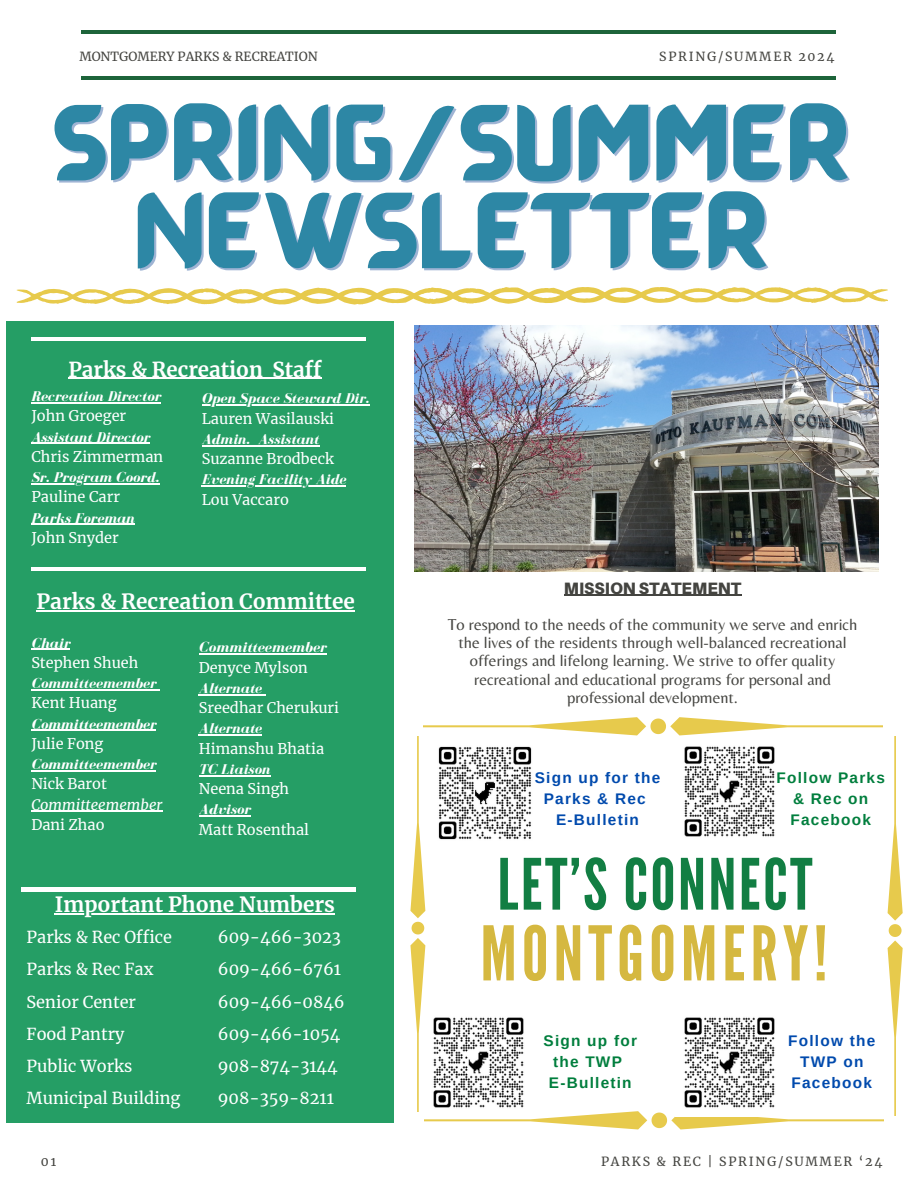
<style>
.page{position:relative;width:918px;height:1188px;background:#fff}
.page>*{position:absolute;margin:0;border:0;box-sizing:border-box;transform-origin:0 0}
.t1{font:80.4px "BARABARA Regular";color:#2d87a5}
.t2{font:75.15px "League Gothic";letter-spacing:.07em;color:#d5b840}
.t3{font:70.5px "League Gothic";letter-spacing:.035em;color:#127e43}
.t4{font:700 20.7px "Merriweather";color:#fff}
.t5{font:700 20.4px "Merriweather";color:#fff}
.t6{font:900 16.5px "Aileron";color:#444440}
.t7{font:16.35px/18.5px "Belleza";color:#444440;text-align:center}
.t8{font:16.35px "Merriweather";color:#fff}
.t9{font:700 15.3px/20.7px "Arimo";letter-spacing:.08em;color:#004aad;text-align:center}
.t10{font:700 15.3px/20.7px "Arimo";letter-spacing:.08em;color:#007e3d;text-align:center}
.t11{font:italic 700 14.85px "Bodoni FLF";color:#fff}
.t12{font:italic 700 14.55px "Bodoni FLF";color:#fff}
.t13{font:14.55px "Merriweather";color:#fff}
.t14{font:italic 14.55px "Merriweather";color:#fff}
.t15{font:12.45px "Merriweather";letter-spacing:.14em;color:#444440}
.t16{font:12.45px "Merriweather";color:#444440}
</style>
<div class="page">
<hr style="left:81px;top:76px;width:755px;height:4px;background:#1d643a">
<hr style="left:81px;top:30px;width:755px;height:3px;background:#1d643a">
<img style="left:415px;top:325px;width:463px;height:247px">
<svg style="left:410px;top:717px;width:492px;height:412px"></svg>
<div style="left:6px;top:322px;width:387px;height:801px;background:#259e65"></div>
<hr style="left:31px;top:567px;width:334px;height:4px;background:#fff">
<hr style="left:21px;top:888px;width:334px;height:3px;background:#fff">
<hr style="left:31px;top:337px;width:334px;height:4px;background:#fff">
<svg style="left:16px;top:287px;width:872px;height:18px"></svg>
<img style="left:424px;top:1008px;width:108px;height:108px">
<img style="left:429px;top:737px;width:108px;height:108px">
<img style="left:676px;top:738px;width:108px;height:108px">
<img style="left:676px;top:1008px;width:108px;height:108px">
<hr style="left:199px;top:653px;width:127px;height:2px;background:#fff">
<hr style="left:199px;top:694px;width:63px;height:1px;background:#fff">
<hr style="left:199px;top:734px;width:63px;height:2px;background:#fff">
<hr style="left:199px;top:775px;width:71px;height:1px;background:#fff">
<hr style="left:199px;top:815px;width:52px;height:2px;background:#fff">
<hr style="left:564px;top:595px;width:177px;height:1px;background:#444440">
<hr style="left:55px;top:914px;width:280px;height:1px;background:#fff">
<hr style="left:68px;top:378px;width:195px;height:1px;background:#fff">
<hr style="left:273px;top:378px;width:49px;height:1px;background:#fff">
<hr style="left:31px;top:402px;width:130px;height:1px;background:#fff">
<hr style="left:31px;top:443px;width:119px;height:1px;background:#fff">
<hr style="left:31px;top:483px;width:128px;height:1px;background:#fff">
<hr style="left:31px;top:524px;width:104px;height:1px;background:#fff">
<hr style="left:202px;top:405px;width:167px;height:1px;background:#fff">
<hr style="left:202px;top:445px;width:48px;height:1px;background:#fff">
<hr style="left:258px;top:445px;width:61px;height:1px;background:#fff">
<hr style="left:202px;top:486px;width:144px;height:1px;background:#fff">
<hr style="left:37px;top:610px;width:318px;height:1px;background:#fff">
<hr style="left:31px;top:649px;width:39px;height:1px;background:#fff">
<hr style="left:31px;top:689px;width:125px;height:1px;background:#fff">
<hr style="left:31px;top:730px;width:125px;height:1px;background:#fff">
<hr style="left:31px;top:770px;width:125px;height:1px;background:#fff">
<hr style="left:31px;top:811px;width:132px;height:1px;background:#fff">
<p class="t16" style="left:79px;top:49px;width:240px">MONTGOMERY PARKS &amp; RECREATION</p>
<p class="t15" style="left:659px;top:49px;width:177px">SPRING/SUMMER 2024</p>
<p class="t1" style="left:52px;top:88px;width:800px">SPRING/SUMMER</p>
<p class="t1" style="left:134px;top:176px;width:637px">NEWSLETTER</p>
<p class="t5" style="left:68px;top:357px;width:255px">Parks &amp; Recreation Staff</p>
<p class="t12" style="left:31px;top:389px;width:131px">Recreation Director</p>
<p class="t13" style="left:31px;top:407px;width:96px">John Groeger</p>
<p class="t12" style="left:31px;top:429px;width:120px">Assistant Director</p>
<p class="t13" style="left:31px;top:448px;width:133px">Chris Zimmerman</p>
<p class="t12" style="left:31px;top:470px;width:130px">Sr. Program Coord.</p>
<p class="t13" style="left:31px;top:488px;width:90px">Pauline Carr</p>
<p class="t12" style="left:31px;top:510px;width:105px">Parks Foreman</p>
<p class="t13" style="left:31px;top:529px;width:89px">John Snyder</p>
<p class="t12" style="left:202px;top:391px;width:169px">Open Space Steward Dir.</p>
<p class="t13" style="left:202px;top:409px;width:134px">Lauren Wasilauski</p>
<p class="t12" style="left:202px;top:431px;width:119px">Admin. Assistant</p>
<p class="t13" style="left:202px;top:450px;width:134px">Suzanne Brodbeck</p>
<p class="t12" style="left:202px;top:472px;width:146px">Evening Facility Aide</p>
<p class="t13" style="left:202px;top:490px;width:89px">Lou Vaccaro</p>
<p class="t4" style="left:37px;top:589px;width:320px">Parks &amp; Recreation Committee</p>
<p class="t12" style="left:31px;top:635px;width:40px">Chair</p>
<h4 class="t13" style="left:31px;top:653px;width:109px">Stephen Shueh</h4>
<p class="t12" style="left:31px;top:675px;width:126px">Committeemember</p>
<p class="t13" style="left:31px;top:694px;width:87px">Kent Huang</p>
<p class="t12" style="left:31px;top:716px;width:126px">Committeemember</p>
<p class="t13" style="left:31px;top:734px;width:74px">Julie Fong</p>
<p class="t12" style="left:31px;top:756px;width:126px">Committeemember</p>
<p class="t13" style="left:31px;top:775px;width:77px">Nick Barot</p>
<p class="t14" style="left:31px;top:795px;width:133px">Committeemember</p>
<p class="t13" style="left:31px;top:815px;width:75px">Dani Zhao</p>
<p class="t11" style="left:199px;top:640px;width:129px">Committeemember</p>
<p class="t13" style="left:199px;top:658px;width:111px">Denyce Mylson</p>
<h4 class="t12" style="left:199px;top:680px;width:65px">Alternate</h4>
<p class="t13" style="left:199px;top:699px;width:142px">Sreedhar Cherukuri</p>
<p class="t12" style="left:199px;top:721px;width:65px">Alternate</p>
<p class="t13" style="left:199px;top:739px;width:127px">Himanshu Bhatia</p>
<p class="t12" style="left:199px;top:761px;width:73px">TC Liaison</p>
<p class="t13" style="left:199px;top:780px;width:92px">Neena Singh</p>
<p class="t12" style="left:199px;top:802px;width:53px">Advisor</p>
<p class="t13" style="left:199px;top:820px;width:112px">Matt Rosenthal</p>
<p class="t4" style="left:55px;top:892px;width:282px">Important Phone Numbers</p>
<p class="t8" style="left:27px;top:927px;width:147px">Parks &amp; Rec Office</p>
<h4 class="t8" style="left:27px;top:959px;width:128px">Parks &amp; Rec Fax</h4>
<p class="t8" style="left:27px;top:991px;width:111px">Senior Center</p>
<p class="t8" style="left:27px;top:1024px;width:99px">Food Pantry</p>
<p class="t8" style="left:27px;top:1056px;width:107px">Public Works</p>
<p class="t8" style="left:27px;top:1088px;width:155px">Municipal Building</p>
<p class="t8" style="left:218px;top:927px;width:125px">609-466-3023</p>
<p class="t8" style="left:218px;top:959px;width:125px">609-466-6761</p>
<p class="t8" style="left:218px;top:991px;width:128px">609-466-0846</p>
<p class="t8" style="left:218px;top:1024px;width:124px">609-466-1054</p>
<h5 class="t8" style="left:218px;top:1056px;width:121px">908-874-3144</h5>
<p class="t8" style="left:218px;top:1088px;width:118px">908-359-8211</p>
<p class="t6" style="left:564px;top:578px;width:179px">MISSION STATEMENT</p>
<p class="t7" style="left:448px;top:615px;width:411px">To respond to the needs of the community we serve and enrich the lives of the residents through well-balanced recreational offerings and lifelong learning. We strive to offer quality recreational and educational programs for personal and professional development.</p>
<p class="t9" style="left:535px;top:767px;width:127px">Sign up for the<br>Parks &amp; Rec<br>E-Bulletin</p>
<p class="t10" style="left:777px;top:767px;width:110px">Follow Parks &amp; Rec on<br>Facebook</p>
<p class="t3" style="left:498px;top:844px;width:316px">LET’S CONNECT</p>
<p class="t2" style="left:480px;top:910px;width:349px">MONTGOMERY!</p>
<p class="t10" style="left:544px;top:1031px;width:95px">Sign up for the TWP<br>E-Bulletin</p>
<h6 class="t9" style="left:788px;top:1031px;width:89px">Follow the<br>TWP on<br>Facebook</h6>
<p class="t15" style="left:41px;top:1153px;width:17px">01</p>
<p class="t15" style="left:601px;top:1154px;width:283px">PARKS &amp; REC | SPRING/SUMMER ‘24</p>
</div>
